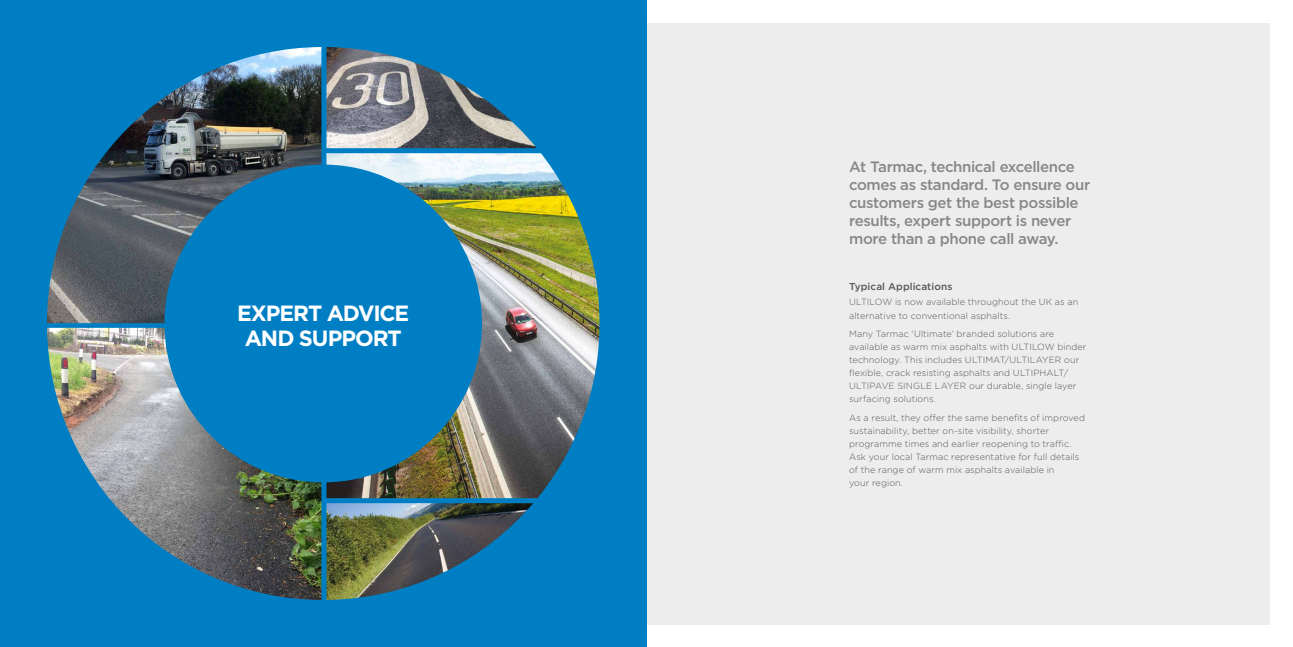
<style>
.page{position:relative;width:1293px;height:647px;background:#fff}
.page>*{position:absolute;margin:0;border:0;box-sizing:border-box;transform-origin:0 0}
.t1{font:700 22px/24.5px "Gotham";letter-spacing:-.05em;color:#fff;text-align:center}
.t2{font:500 15px/18px "Gotham";letter-spacing:-.025em;color:#878787}
.t3{font:500 10px "Gotham";letter-spacing:.005em;color:#575756}
.t4{font:300 9px/13px "Gotham";letter-spacing:.01em;color:#575756}
</style>
<div class="page">
<div style="left:646px;top:23px;width:624px;height:601px;background:#ededed"></div>
<div style="left:0;top:0;width:646px;height:646px;background:#007ec3"></div>
<img style="left:47px;top:47px;width:274px;height:276px">
<img style="left:326px;top:47px;width:211px;height:101px">
<img style="left:47px;top:327px;width:274px;height:272px">
<img style="left:326px;top:503px;width:207px;height:96px">
<img style="left:326px;top:153px;width:273px;height:345px">
<h1 class="t1" style="left:237px;top:301px;width:174px">EXPERT ADVICE<br>AND SUPPORT</h1>
<h2 class="t2" style="left:849px;top:157px;width:243px">At Tarmac, technical excellence comes as standard. To ensure our customers get the best possible results, expert support is never more than a phone call away.</h2>
<p class="t3" style="left:849px;top:280px;width:105px">Typical Applications</p>
<p class="t4" style="left:849px;top:295px;width:231px">ULTILOW is now available throughout the UK as an alternative to conventional asphalts.</p>
<p class="t4" style="left:849px;top:327px;width:239px">Many Tarmac ‘Ultimate’ branded solutions are available as warm mix asphalts with ULTILOW binder technology. This includes ULTIMAT/ULTILAYER our flexible, crack resisting asphalts and ULTIPHALT/ ULTIPAVE SINGLE LAYER our durable, single layer surfacing solutions.</p>
<p class="t4" style="left:849px;top:411px;width:237px">As a result, they offer the same benefits of improved sustainability, better on-site visibility, shorter programme times and earlier reopening to traffic.<br>Ask your local Tarmac representative for full details of the range of warm mix asphalts available in<br>your region.</p>
</div>
